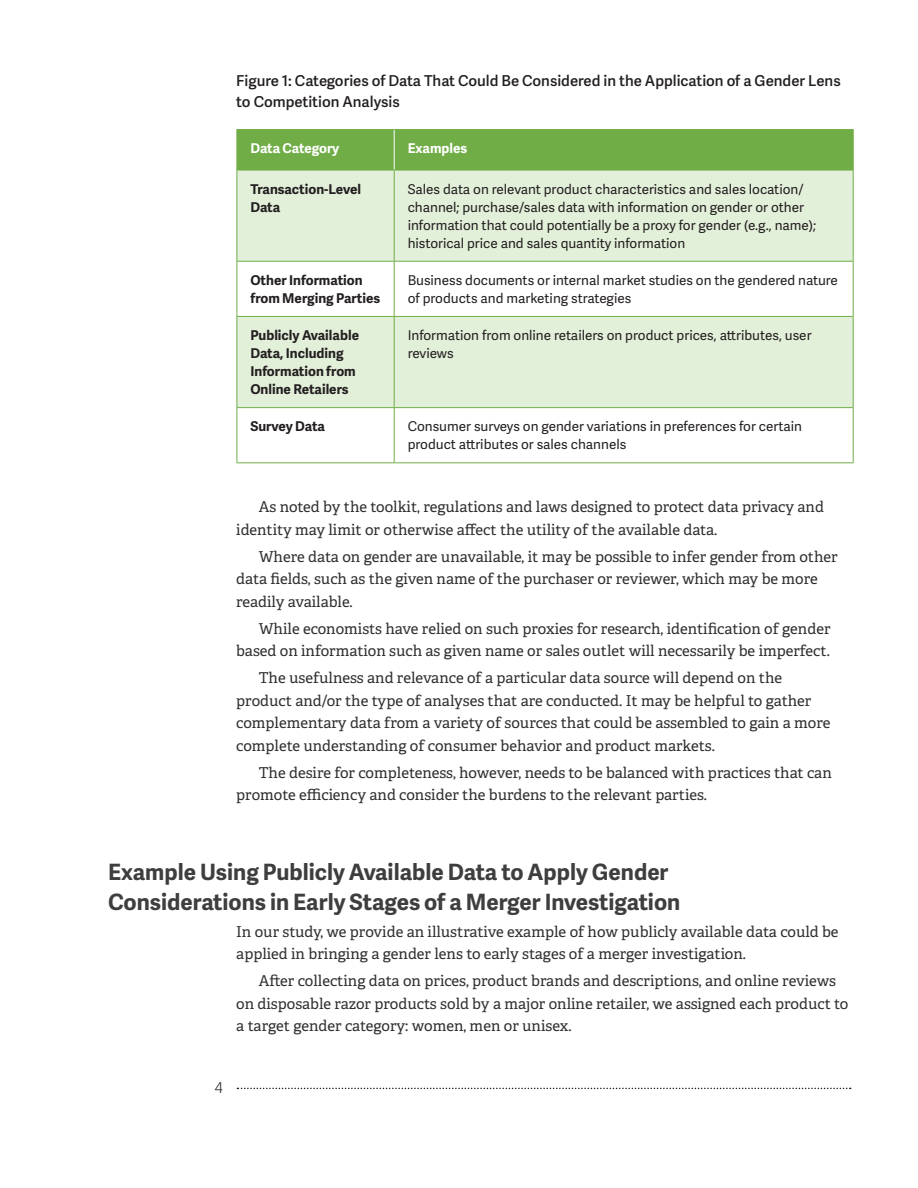
<style>
.page{position:relative;width:918px;height:1188px;background:#fff}
.page>*{position:absolute;margin:0;border:0;box-sizing:border-box;transform-origin:0 0}
.t1{font:700 22.5px/30px "Adelle Sans";color:#3e3e3f}
.body_text{font:15px/22.5px "Adelle";color:#312f30}
.body_text_first{font:15px/22.5px "Adelle";color:#312f30}
.chart_title{font:600 15px/21px "Adelle Sans";color:#231f20}
.t2{font:300 15px "Adelle Sans";color:#312f30}
.t3{font:13.5px/18px "Adelle Sans";color:#231f20}
.t4{font:700 13.5px/18px "Adelle Sans";color:#231f20}
.t5{font:700 13.5px "Adelle Sans";letter-spacing:-.005em;color:#fff}
</style>
<div class="page">
<svg style="left:237px;top:1088px;width:614px;height:1px"></svg>
<div style="left:238px;top:130px;width:615px;height:40px;background:#70ad47"></div>
<div style="left:238px;top:171px;width:615px;height:90px;background:#e2efd9"></div>
<svg style="left:238px;top:262px;width:615px;height:200px"></svg>
<div style="left:238px;top:317px;width:615px;height:90px;background:#e2efd9"></div>
<hr style="left:394px;top:130px;width:1px;height:40px;background:#fff">
<hr style="left:237px;top:170px;width:157px;height:1px;background:#70ad47">
<hr style="left:394px;top:170px;width:459px;height:1px;background:#70ad47">
<hr style="left:237px;top:462px;width:157px;height:1px;background:#70ad47">
<hr style="left:394px;top:462px;width:460px;height:1px;background:#70ad47">
<hr style="left:394px;top:170px;width:1px;height:91px;background:#70ad47">
<hr style="left:237px;top:261px;width:157px;height:1px;background:#70ad47">
<hr style="left:394px;top:261px;width:459px;height:1px;background:#70ad47">
<hr style="left:394px;top:262px;width:1px;height:54px;background:#70ad47">
<hr style="left:394px;top:408px;width:1px;height:54px;background:#70ad47">
<hr style="left:237px;top:129px;width:157px;height:1px;background:#70ad47">
<hr style="left:237px;top:130px;width:1px;height:40px;background:#70ad47">
<hr style="left:394px;top:129px;width:460px;height:1px;background:#70ad47">
<hr style="left:853px;top:130px;width:1px;height:40px;background:#70ad47">
<hr style="left:237px;top:170px;width:1px;height:91px;background:#70ad47">
<hr style="left:853px;top:170px;width:1px;height:91px;background:#70ad47">
<hr style="left:237px;top:261px;width:1px;height:55px;background:#70ad47">
<hr style="left:853px;top:261px;width:1px;height:55px;background:#70ad47">
<hr style="left:237px;top:408px;width:1px;height:54px;background:#70ad47">
<hr style="left:853px;top:408px;width:1px;height:54px;background:#70ad47">
<hr style="left:237px;top:317px;width:1px;height:90px;background:#70ad47">
<hr style="left:394px;top:317px;width:1px;height:90px;background:#70ad47">
<hr style="left:853px;top:316px;width:1px;height:91px;background:#70ad47">
<hr style="left:237px;top:407px;width:157px;height:1px;background:#70ad47">
<hr style="left:394px;top:407px;width:460px;height:1px;background:#70ad47">
<hr style="left:237px;top:316px;width:157px;height:1px;background:#70ad47">
<hr style="left:394px;top:316px;width:459px;height:1px;background:#70ad47">
<p class="chart_title" style="left:236px;top:70px;width:606px">Figure 1: Categories of Data That Could Be Considered in the Application of a Gender Lens to Competition Analysis</p>
<p class="t5" style="left:250px;top:139px;width:91px">Data Category</p>
<p class="t5" style="left:408px;top:139px;width:61px">Examples</p>
<p class="t4" style="left:250px;top:179px;width:112px">Transaction-Level<br>Data</p>
<p class="t3" style="left:408px;top:180px;width:410px">Sales data on relevant product characteristics and sales location/ channel; purchase/sales data with information on gender or other information that could potentially be a proxy for gender (e.g., name); historical price and sales quantity information</p>
<p class="t4" style="left:250px;top:271px;width:131px">Other Information from Merging Parties</p>
<p class="t3" style="left:408px;top:271px;width:432px">Business documents or internal market studies on the gendered nature of products and marketing strategies</p>
<p class="t4" style="left:250px;top:326px;width:110px">Publicly Available<br>Data, Including<br>Information from<br>Online Retailers</p>
<p class="t3" style="left:408px;top:326px;width:405px">Information from online retailers on product prices, attributes, user reviews</p>
<p class="t4" style="left:250px;top:417px;width:76px">Survey Data</p>
<p class="t3" style="left:408px;top:417px;width:396px">Consumer surveys on gender variations in preferences for certain product attributes or sales channels</p>
<p class="body_text" style="left:236px;top:496px;width:589px;text-indent:22px">As noted by the toolkit, regulations and laws designed to protect data privacy and identity may limit or otherwise affect the utility of the available data.</p>
<p class="body_text" style="left:236px;top:545px;width:603px;text-indent:22px">Where data on gender are unavailable, it may be possible to infer gender from other data fields, such as the given name of the purchaser or reviewer, which may be more readily available.</p>
<p class="body_text" style="left:236px;top:617px;width:596px;text-align:right">While economists have relied on such proxies for research, identification of gender based on information such as given name or sales outlet will necessarily be imperfect.</p>
<p class="body_text" style="left:236px;top:667px;width:596px;text-indent:22px">The usefulness and relevance of a particular data source will depend on the product and/or the type of analyses that are conducted. It may be helpful to gather complementary data from a variety of sources that could be assembled to gain a more complete understanding of consumer behavior and product markets.</p>
<p class="body_text" style="left:236px;top:761px;width:597px;text-indent:22px">The desire for completeness, however, needs to be balanced with practices that can promote efficiency and consider the burdens to the relevant parties.</p>
<p class="t1" style="left:108px;top:856px;width:574px">Example Using Publicly Available Data to Apply Gender<br>Considerations in Early Stages of a Merger Investigation</p>
<p class="body_text_first" style="left:236px;top:920px;width:604px">In our study, we provide an illustrative example of how publicly available data could be applied in bringing a gender lens to early stages of a merger investigation.</p>
<p class="body_text" style="left:236px;top:970px;width:614px;text-indent:22px">After collecting data on prices, product brands and descriptions, and online reviews on disposable razor products sold by a major online retailer, we assigned each product to a target gender category: women, men or unisex.</p>
<p class="t2" style="left:215px;top:1077px;width:10px">4</p>
</div>
